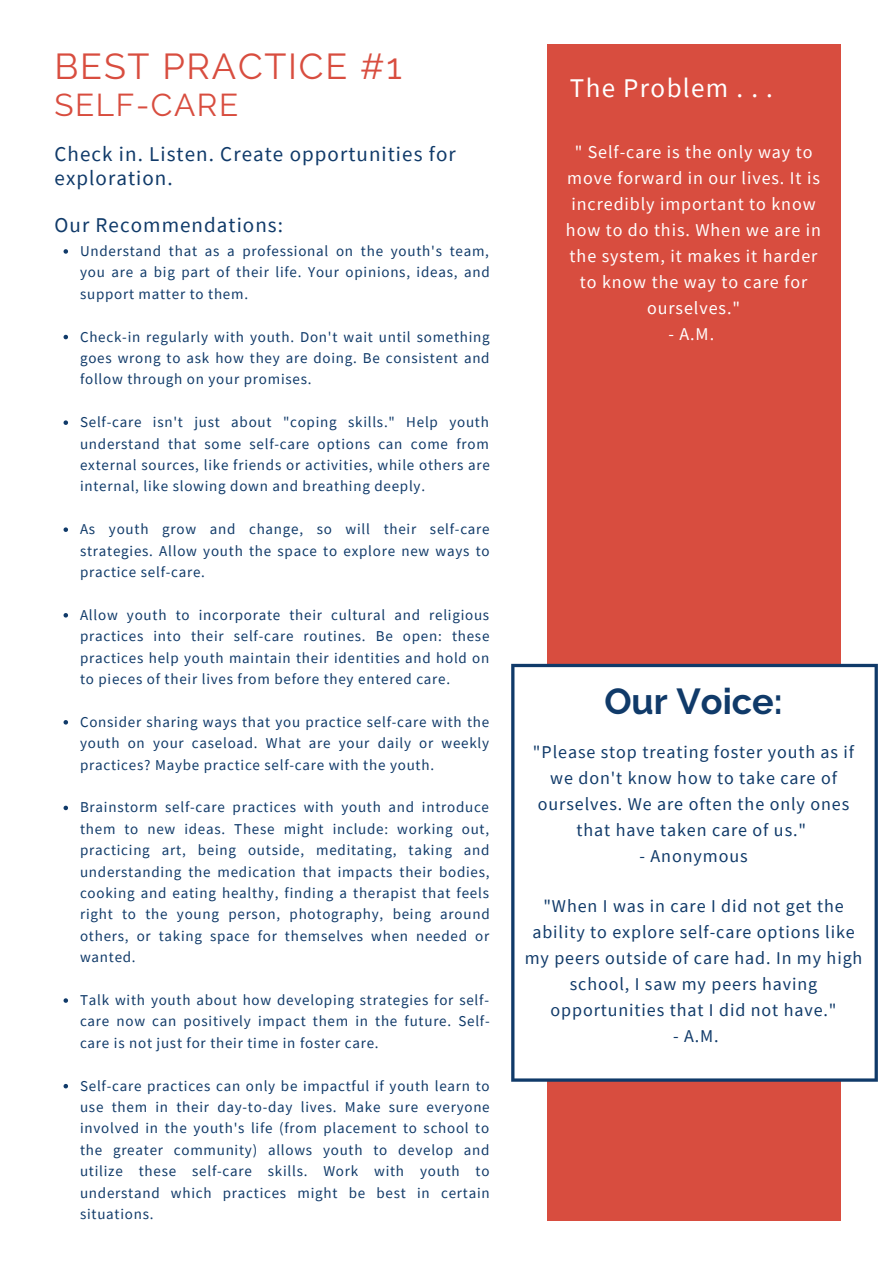
<style>
.page{position:relative;width:894px;height:1264px;background:#fff}
.page>*{position:absolute;margin:0;border:0;box-sizing:border-box;transform-origin:0 0}
.t1{font:36px "Raleway";letter-spacing:.05em;color:#d84d3f}
.t2{font:700 36px "Raleway";color:#103a69}
.t3{font:31.5px "Raleway";letter-spacing:.05em;color:#d84d3f}
.t4{font:27px "Source Sans Pro";letter-spacing:.05em;color:#fff}
.t5{font:21px/23.7px "Source Sans Pro";letter-spacing:.05em;color:#103a69}
.t6{font:18px/26px "Source Sans Pro";letter-spacing:.05em;color:#103a69;text-align:center}
.t7{font:18px/26px "Source Sans Pro";letter-spacing:.05em;color:#fff;text-align:center}
.t8{font:15px/21.5px "Source Sans Pro";letter-spacing:.05em;color:#103a69;text-align:justify}
</style>
<div class="page">
<svg style="left:63px;top:249px;width:5px;height:5px"></svg>
<svg style="left:63px;top:335px;width:5px;height:4px"></svg>
<svg style="left:63px;top:420px;width:5px;height:5px"></svg>
<svg style="left:63px;top:527px;width:5px;height:5px"></svg>
<svg style="left:63px;top:613px;width:5px;height:4px"></svg>
<svg style="left:63px;top:720px;width:5px;height:4px"></svg>
<svg style="left:63px;top:805px;width:5px;height:5px"></svg>
<svg style="left:63px;top:998px;width:5px;height:4px"></svg>
<svg style="left:63px;top:1083px;width:5px;height:5px"></svg>
<div style="left:547px;top:45px;width:292px;height:1175px;background:#d84d3f"></div>
<svg style="left:511px;top:664px;width:366px;height:417px"></svg>
<div style="left:547px;top:700px;width:294px;height:345px;background:#fff"></div>
<p class="t1" style="left:54px;top:45px;width:349px">BEST PRACTICE #1</p>
<p class="t3" style="left:54px;top:87px;width:185px">SELF-CARE</p>
<p class="t5" style="left:54px;top:142px;width:402px">Check in. Listen. Create opportunities for exploration.</p>
<p class="t5" style="left:54px;top:213px;width:230px">Our Recommendations:</p>
<p class="t8" style="left:80px;top:240px;width:411px">Understand that as a professional on the youth's team, you are a big part of their life. Your opinions, ideas, and support matter to them.</p>
<p class="t8" style="left:80px;top:325px;width:411px">Check-in regularly with youth. Don't wait until something goes wrong to ask how they are doing. Be consistent and follow through on your promises.</p>
<p class="t8" style="left:80px;top:411px;width:411px">Self-care isn't just about "coping skills." Help youth understand that some self-care options can come from external sources, like friends or activities, while others are internal, like slowing down and breathing deeply.</p>
<p class="t8" style="left:80px;top:518px;width:411px">As youth grow and change, so will their self-care strategies. Allow youth the space to explore new ways to practice self-care.</p>
<p class="t8" style="left:80px;top:603px;width:411px">Allow youth to incorporate their cultural and religious practices into their self-care routines. Be open: these practices help youth maintain their identities and hold on to pieces of their lives from before they entered care.</p>
<p class="t8" style="left:80px;top:710px;width:410px">Consider sharing ways that you practice self-care with the youth on your caseload. What are your daily or weekly practices? Maybe practice self-care with the youth.</p>
<p class="t8" style="left:80px;top:796px;width:411px">Brainstorm self-care practices with youth and introduce them to new ideas. These might include: working out, practicing art, being outside, meditating, taking and understanding the medication that impacts their bodies, cooking and eating healthy, finding a therapist that feels right to the young person, photography, being around others, or taking space for themselves when needed or wanted.</p>
<p class="t8" style="left:80px;top:989px;width:411px">Talk with youth about how developing strategies for self&shy;care now can positively impact them in the future. Self&shy;care is not just for their time in foster care.</p>
<p class="t8" style="left:80px;top:1074px;width:411px">Self-care practices can only be impactful if youth learn to use them in their day-to-day lives. Make sure everyone involved in the youth's life (from placement to school to the greater community) allows youth to develop and utilize these self-care skills. Work with youth to understand which practices might be best in certain situations.</p>
<p class="t4" style="left:569px;top:70px;width:204px">The Problem . . .</p>
<p class="t7" style="left:566px;top:139px;width:256px">" Self-care is the only way to move forward in our lives. It is incredibly important to know how to do this. When we are in the system, it makes it harder to know the way to care for ourselves."</p>
<p class="t7" style="left:668px;top:320px;width:47px">- A.M.</p>
<p class="t2" style="left:604px;top:680px;width:180px">Our Voice:</p>
<p class="t6" style="left:533px;top:739px;width:322px">"Please stop treating foster youth as if we don't know how to take care of ourselves. We are often the only ones that have taken care of us."</p>
<p class="t6" style="left:639px;top:842px;width:109px">- Anonymous</p>
<p class="t6" style="left:524px;top:893px;width:339px">"When I was in care I did not get the ability to explore self-care options like my peers outside of care had. In my high school, I saw my peers having opportunities that I did not have."</p>
<p class="t6" style="left:672px;top:1022px;width:47px">- A.M.</p>
</div>
